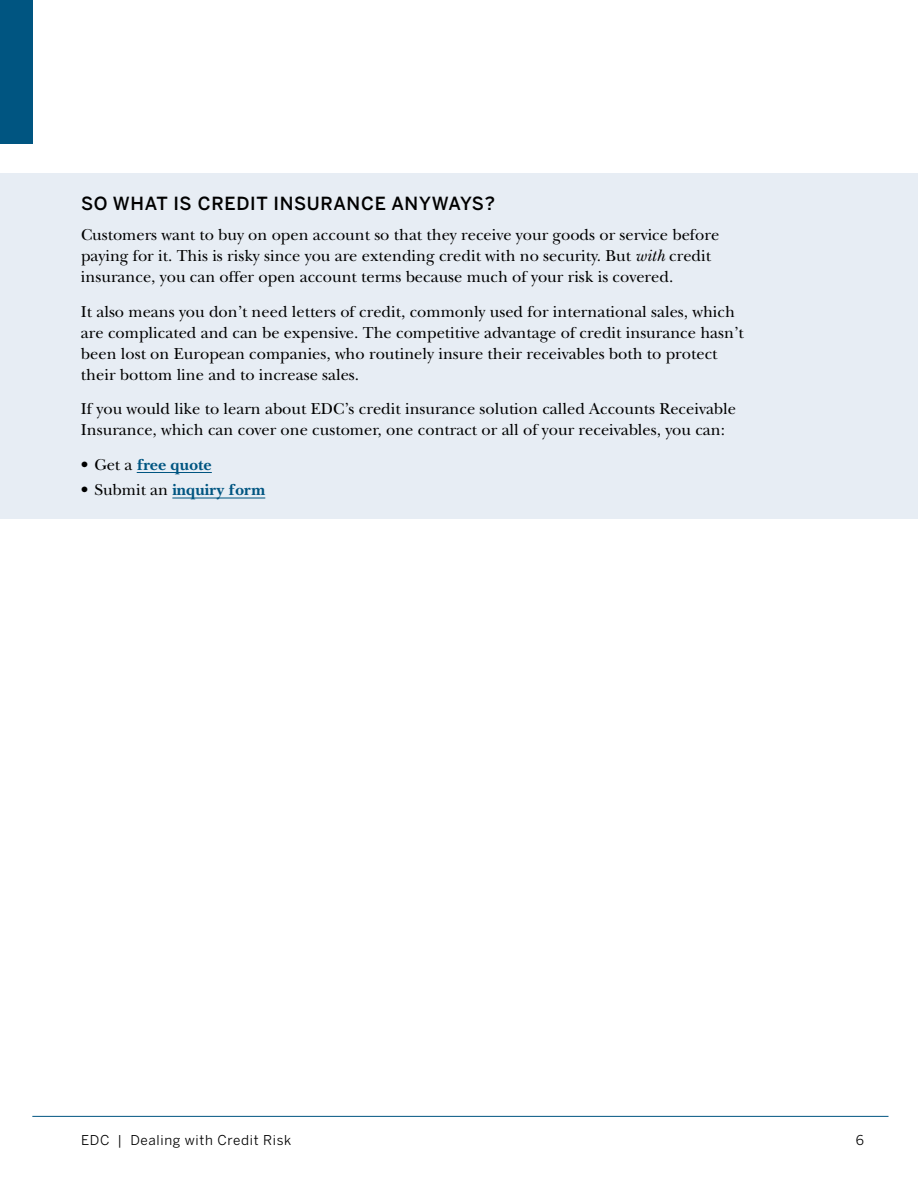
<style>
.page{position:relative;width:918px;height:1188px;background:#fff}
.page>*{position:absolute;margin:0;border:0;box-sizing:border-box;transform-origin:0 0}
.t1{font:500 18px "Benton Sans";letter-spacing:.04em;color:#000}
.t2{font:16.5px/21px "New Baskerville";color:#000}
.t3{font:700 16.5px "New Baskerville";color:#005581}
.t4{font:13.5px "Benton Sans";letter-spacing:.05em;color:#000}
.s1{font-style:italic;font-size:17.25px}
.s2{font-weight:400;color:#000}
</style>
<div class="page">
<div style="left:0;top:0;width:33px;height:144px;background:#005581"></div>
<hr style="left:32px;top:1116px;width:857px;height:1px;background:#005581">
<div style="left:0;top:173px;width:918px;height:345px;background:#e7edf4"></div>
<hr style="left:137px;top:472px;width:75px;height:1px;background:#005581">
<hr style="left:172px;top:498px;width:93px;height:1px;background:#005581">
<p class="t1" style="left:81px;top:193px;width:267px">SO WHAT IS CREDIT INSURANCE</p>
<p class="t1" style="left:391px;top:193px;width:105px">AN YWAYS?</p>
<p class="t2" style="left:81px;top:224px;width:640px">Customers want to buy on open account so that they receive your goods or service before paying for it. This is risky since you are extending credit with no security. But <span class="s1">with</span> credit insurance, you can offer open account terms because much of your risk is covered.</p>
<p class="t2" style="left:81px;top:301px;width:664px">It also means you don’t need letters of credit, commonly used for international sales, which are complicated and can be expensive. The competitive advantage of credit insurance hasn’t been lost on European companies, who routinely insure their receivables both to protect their bottom line and to increase sales.</p>
<p class="t2" style="left:81px;top:398px;width:657px">If you would like to learn about EDC’s credit insurance solution called Accounts Receivable<br>Insurance, which can cover one customer, one contract or all of your receivables, you can:</p>
<p class="t3" style="left:81px;top:455px;width:132px"><span class="s2">• Get a</span> free quote</p>
<p class="t3" style="left:81px;top:480px;width:186px"><span class="s2">• Submit an</span> inquiry form</p>
<p class="t4" style="left:81px;top:1132px;width:212px">EDC | Dealing with Credit Risk</p>
<p class="t4" style="left:856px;top:1132px;width:10px">6</p>
</div>
